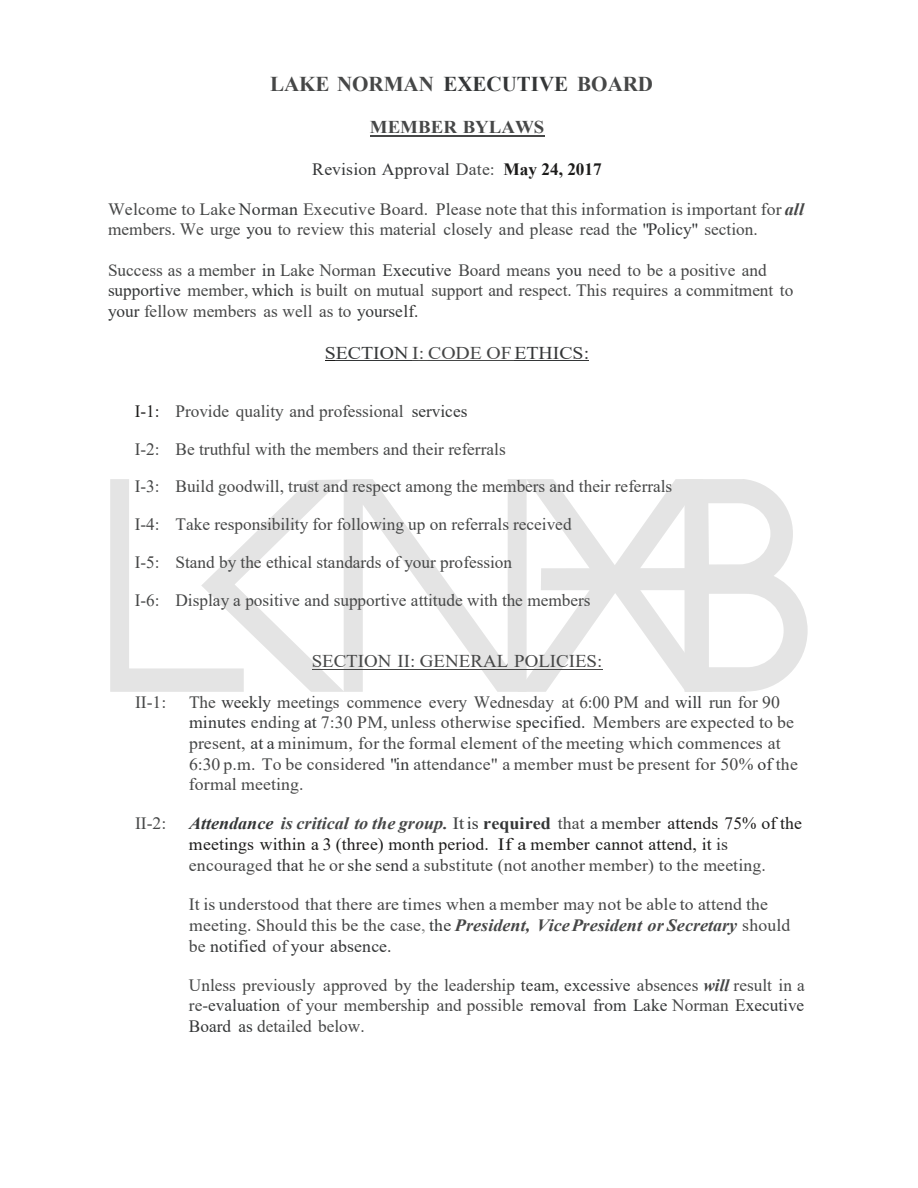
<style>
.page{position:relative;width:918px;height:1188px;background:#fff}
.page>*{position:absolute;margin:0;border:0;box-sizing:border-box;transform-origin:0 0}
.t1{font:700 21px "Times New Roman";letter-spacing:-.005em;color:#464747}
.t2{font:18px "Times New Roman";color:#464747;scale:1.05 1}
.t3{font:18px "Times New Roman";color:#343637;scale:1.1 1}
.t4{font:700 18px "Times New Roman";color:#464747;scale:1.05 1}
.t5{font:17.25px/37.8px "Times New Roman";letter-spacing:.005em;color:#464747}
.t6{font:17.25px/21px "Times New Roman";letter-spacing:.005em;color:#1c1b1a}
.t7{font:17.25px "Times New Roman";letter-spacing:.01em;color:#343637}
.s1{color:#343637}
.s2{color:#464747}
.s3{font-weight:700;color:#1c1b1a}
.s4{font-weight:700;font-style:italic}
.s5{color:#4a4b49}
.s6{color:#313231}
.s7{color:#1c1b1a}
.s8{font-weight:700;font-style:italic;color:#343637}
.s9{font-weight:700;font-style:italic;color:#464747}
.s10{font-weight:700;color:#343637}
.s11{color:#7b7d7d}
</style>
<div class="page">
<svg style="left:110px;top:479px;width:698px;height:213px"></svg>
<hr style="left:370px;top:135px;width:174px;height:2px;background:#464747">
<hr style="left:336px;top:361px;width:76px;height:1px;background:#343637">
<hr style="left:428px;top:361px;width:86px;height:1px;background:#464747">
<hr style="left:514px;top:361px;width:75px;height:1px;background:#343637">
<hr style="left:312px;top:669px;width:290px;height:1px;background:#464747">
<p class="t1" style="left:270px;top:69px;width:385px">LAKE NORMAN <span class="s1">EXECUTIVE</span> BOARD</p>
<p class="t4" style="left:370px;top:114px;width:168px">MEMBER BYLAWS</p>
<p class="t7" style="left:312px;top:157px;width:291px">Revision Approval <span class="s2">Date:</span> <span class="s3">May 24, 2017</span></p>
<p class="t5" style="left:108px;top:199px;width:698px;line-height:19.8px">Welcome to Lake <span class="s1">Norman</span> Executive Board. Please note that this information is important for <span class="s4">all </span>members. We urge <span class="s1">you</span> to review this material closely and please read the <span class="s1">"Policy"</span> section.</p>
<p class="t5" style="left:108px;top:259px;width:687px;line-height:20.5px">Success as a member <span class="s1">in</span> Lake Norman <span class="s1">Executive</span> Board means <span class="s1">you</span> need to be a positive and <span class="s1">supportive</span> member<span class="s5">,</span> <span class="s1">which</span> is built on mutual support and respect. This requires a commitment to <span class="s1">your</span> fellow members as well as to <span class="s1">yourse</span><span class="s6">lf.</span></p>
<p class="t3" style="left:325px;top:340px;width:242px">SECTION <span class="s2">I</span><span class="s5">:</span> <span class="s2">CODE OF</span>ETHICS:</p>
<p class="t5" style="left:135px;top:391px;width:372px"><span class="s7">I-1:</span> Provide quality and professional <span class="s1">services<br></span>I-2: Be truthful with the members and their referrals</p>
<p class="t5" style="left:135px;top:467px;width:539px">I-3: Build goodwill, trust and respect among the members and their referrals I-4: Take responsibility for following up on referrals received<br>I-5: Stand by the ethical standards of your profession<br>I-6: Display a positive and supportive attitude with the members</p>
<p class="t2" style="left:312px;top:648px;width:278px">SECTION II: GENERAL POLICIES:</p>
<p class="t5" style="left:135px;top:682px;width:33px">II-1:</p>
<p class="t5" style="left:189px;top:691px;width:611px;line-height:20.7px">The <span class="s1">weekly</span> meetings commence every Wednesday at 6:00 PM and <span class="s1">will</span> run for 90 <span class="s1">minutes</span> ending <span class="s1">at</span> 7:30 PM, unless otherwise <span class="s1">specified.</span> Members are expected to be present, <span class="s1">at a</span> minimum, for the formal element of the meeting which commences at 6:30 p.m. To be considered <span class="s1">"in</span> attendance" a member must be present for 50% <span class="s1">of</span> the formal meeting.</p>
<p class="t5" style="left:135px;top:804px;width:33px">II-2:</p>
<p class="t6" style="left:189px;top:813px;width:615px"><span class="s8">Attendance</span> <span class="s9">is critical to the group.</span> <span class="s2">It</span><span class="s1">is</span> <span class="s10">required</span> <span class="s2">that</span> <span class="s1">a member</span> attends 75% of the meetings within a 3 (three) month period. If a member cannot attend, it <span class="s1">is </span><span class="s2">encouraged</span> <span class="s1">that</span> <span class="s2">he or</span> <span class="s1">she send</span> <span class="s2">a substitute (not another member) to the meeting.</span></p>
<p class="t5" style="left:189px;top:894px;width:603px;line-height:21px">It is understood that there are times when amember may not be able to attend the meeting. Should this be the case<span class="s11">,</span> <span class="s1">the</span> <span class="s4">President, VicePresident or Secretary</span> should be <span class="s1">notified</span> of <span class="s1">your absence.</span></p>
<p class="t5" style="left:189px;top:975px;width:617px;line-height:20.2px;text-align:justify">Unless previously approved by the leadership <span class="s6">team</span><span class="s1">, excessive</span> absences <span class="s4">will</span> result in a re-<span class="s1">evaluation</span> of your membership and possible <span class="s1">removal from Lake</span> Norman <span class="s1">Executive Board as</span> detailed below.</p>
</div>
